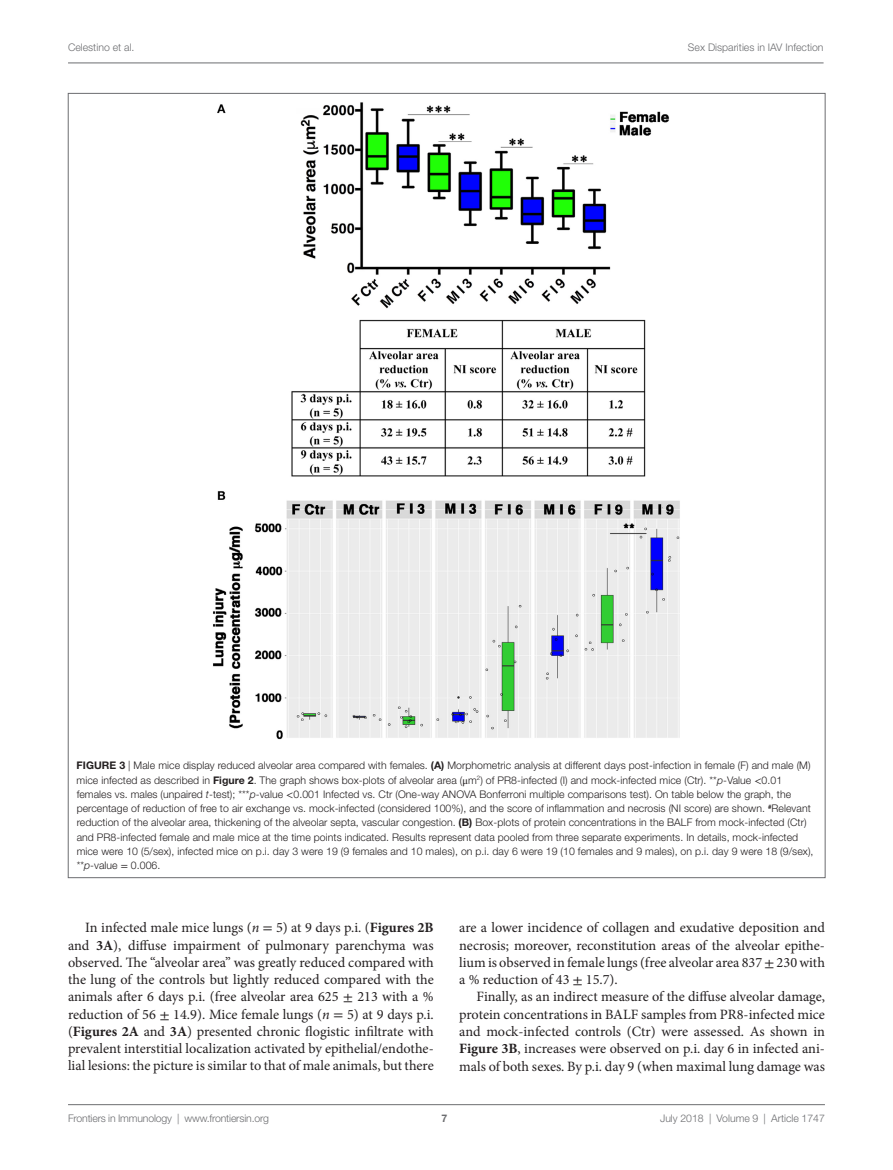
<style>
.page{position:relative;width:893px;height:1170px;background:#fff}
.page>*{position:absolute;margin:0;border:0;box-sizing:border-box;transform-origin:0 0}
.t1{font:14.25px/17.2px "Minion Pro";color:#231f20;text-align:justify}
.t2{font:300 10.5px/14.2px "Helvetica Neue LT Std";letter-spacing:.005em;color:#231f20}
.t3{font:300 10.5px "Helvetica Neue LT Std";color:#6c6d70}
.t4{font:700 10.5px "Helvetica Neue LT Std";color:#6c6d70}
.s1{font-weight:700}
.s2{font-family:"STIX General";font-weight:400}
.s3{font-style:italic}
.s4{font-family:"STIX General"}
</style>
<div class="page">
<img style="left:213px;top:102px;width:467px;height:637px">
<hr style="left:68px;top:1104px;width:757px;height:1px;background:#6c6d70">
<hr style="left:68px;top:63px;width:755px;height:1px;background:#6c6d70">
<p class="t3" style="left:68px;top:41px;width:68px">Celestino et al.</p>
<p class="t3" style="left:688px;top:41px;width:137px">Sex Disparities in IAV Infection</p>
<p class="t2" style="left:77px;top:758px;width:738px"><span class="s1">Figure 3</span> | Male mice display reduced alveolar area compared with females. <span class="s1">(A)</span> Morphometric analysis at different days post-infection in female (F) and male (M) mice infected as described in <span class="s1">Figure 2</span>. The graph shows box-plots of alveolar area (<span class="s2">μ</span>m<sup>2</sup>) of PR8-infected (I) and mock-infected mice (Ctr). **<span class="s3">p</span>-Value <span class="s2">&lt;</span>0.01 females vs. males (unpaired <span class="s3">t</span>-test); ***<span class="s3">p</span>-value <span class="s2">&lt;</span>0.001 Infected vs. Ctr (One-way ANOVA Bonferroni multiple comparisons test). On table below the graph, the percentage of reduction of free to air exchange vs. mock-infected (considered 100%), and the score of inflammation and necrosis (NI score) are shown. <sup>#</sup>Relevant reduction of the alveolar area, thickening of the alveolar septa, vascular congestion. <span class="s1">(B)</span> Box-plots of protein concentrations in the BALF from mock-infected (Ctr) and PR8-infected female and male mice at the time points indicated. Results represent data pooled from three separate experiments. In details, mock-infected mice were 10 (5/sex), infected mice on p.i. day 3 were 19 (9 females and 10 males), on p.i. day 6 were 19 (10 females and 9 males), on p.i. day 9 were 18 (9/sex), **<span class="s3">p</span>-value <span class="s2">=</span> 0.006.</p>
<p class="t1" style="left:68px;top:919px;width:367px;text-indent:17px">In infected male mice lungs (<span class="s3">n</span> <span class="s4">=</span> 5) at 9 days p.i. (<span class="s1">Figures 2B </span>and <span class="s1">3A</span>), diffuse impairment of pulmonary parenchyma was observed. The “alveolar area” was greatly reduced compared with the lung of the controls but lightly reduced compared with the animals after 6 days p.i. (free alveolar area 625 <span class="s4">±</span> 213 with a % reduction of 56 <span class="s4">±</span> 14.9). Mice female lungs (<span class="s3">n</span> <span class="s4">=</span> 5) at 9 days p.i. (<span class="s1">Figures 2A</span> and <span class="s1">3A</span>) presented chronic flogistic infiltrate with prevalent interstitial localization activated by epithelial/endothe&shy;lial lesions: the picture is similar to that of male animals, but there</p>
<h1 class="t1" style="left:459px;top:919px;width:367px">are a lower incidence of collagen and exudative deposition and necrosis; moreover, reconstitution areas of the alveolar epithe&shy;lium is observed in female lungs (free alveolar area 837 <span class="s4">±</span> 230 with a % reduction of 43 <span class="s4">±</span> 15.7).</h1>
<p class="t1" style="left:459px;top:988px;width:367px;text-indent:17px">Finally, as an indirect measure of the diffuse alveolar damage, protein concentrations in BALF samples from PR8-infected mice and mock-infected controls (Ctr) were assessed. As shown in <span class="s1">Figure 3B</span>, increases were observed on p.i. day 6 in infected ani&shy;mals of both sexes. By p.i. day 9 (when maximal lung damage was</p>
<p class="t3" style="left:68px;top:1111px;width:203px">Frontiers in Immunology | www.frontiersin.org</p>
<p class="t3" style="left:660px;top:1111px;width:166px">July 2018 | Volume 9 | Article 1747</p>
<p class="t4" style="left:441px;top:1111px;width:7px">7</p>
</div>
